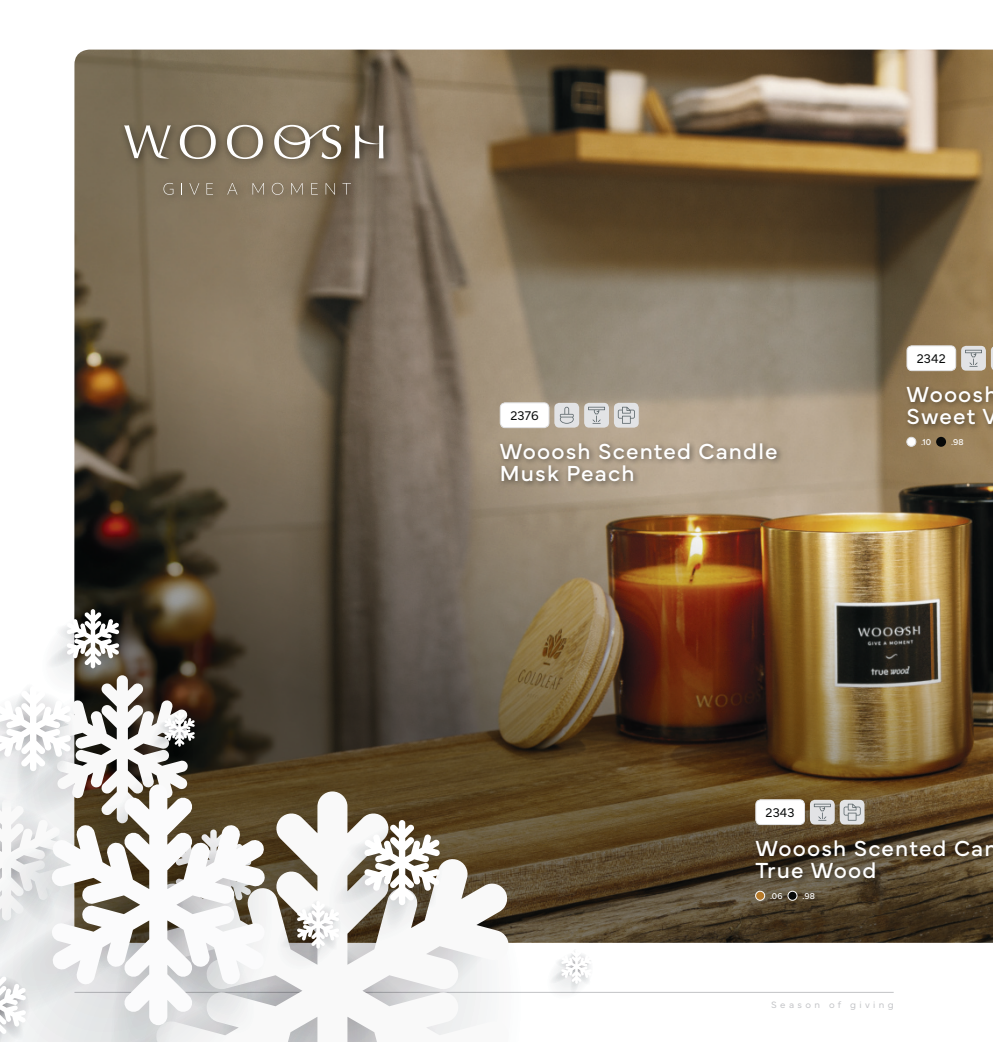
<style>
.page{position:relative;width:993px;height:1042px;background:#fff}
.page>*{position:absolute;margin:0;border:0;box-sizing:border-box;transform-origin:0 0}
.t1{font:22.75px/22.8px "Mundial";letter-spacing:.05em;color:#fff}
.t2{font:300 13.12px "Mundial";letter-spacing:.01em;color:#070909}
.t3{font:300 9.62px "Mundial";letter-spacing:.35em;color:#c2c3c6}
.t4{font:500 8.75px "Proxima Nova";color:#fff}
</style>
<div class="page">
<hr style="left:74px;top:992px;width:819px;height:1px;background:#c2c3c6">
<img style="left:74px;top:50px;width:918px;height:220px">
<img style="left:74px;top:270px;width:918px;height:673px">
<div style="left:118px;top:119px;width:275px;height:85px;background:#070909;opacity:.6"></div>
<svg style="left:355px;top:125px;width:28px;height:33px"></svg>
<svg style="left:163px;top:183px;width:10px;height:12px"></svg>
<svg style="left:181px;top:183px;width:1px;height:12px"></svg>
<svg style="left:189px;top:183px;width:10px;height:12px"></svg>
<svg style="left:206px;top:183px;width:7px;height:12px"></svg>
<svg style="left:227px;top:183px;width:10px;height:12px"></svg>
<svg style="left:252px;top:183px;width:12px;height:12px"></svg>
<svg style="left:272px;top:183px;width:11px;height:12px"></svg>
<svg style="left:291px;top:183px;width:11px;height:12px"></svg>
<svg style="left:311px;top:183px;width:7px;height:12px"></svg>
<svg style="left:325px;top:183px;width:10px;height:12px"></svg>
<svg style="left:342px;top:183px;width:9px;height:12px"></svg>
<svg style="left:124px;top:125px;width:47px;height:34px"></svg>
<svg style="left:180px;top:125px;width:36px;height:34px"></svg>
<svg style="left:227px;top:125px;width:36px;height:34px"></svg>
<svg style="left:274px;top:125px;width:67px;height:34px"></svg>
<div style="left:906px;top:437px;width:9px;height:9px;background:#fff;border-radius:50%"></div>
<div style="left:906px;top:437px;width:10px;height:10px;border:1px solid #dcdcdd;border-radius:50%"></div>
<svg style="left:990px;top:346px;width:2px;height:25px"></svg>
<svg style="left:960px;top:346px;width:25px;height:25px"></svg>
<svg style="left:964px;top:350px;width:17px;height:17px"></svg>
<div style="left:906px;top:346px;width:49px;height:25px;background:#fff;border-radius:5px"></div>
<div style="left:906px;top:345px;width:49px;height:26px;border:1px solid #e2e3e5;border-radius:5px"></div>
<svg style="left:935px;top:437px;width:10px;height:10px"></svg>
<div style="left:903px;top:383px;width:89px;height:49px;background:#070909;opacity:.5"></div>
<div style="left:767px;top:889px;width:21px;height:17px;background:#070909;opacity:.5"></div>
<div style="left:755px;top:891px;width:9px;height:9px;background:#b57929;border-radius:50%"></div>
<div style="left:755px;top:891px;width:9px;height:9px;border:1px solid #fff;border-radius:50%"></div>
<div style="left:839px;top:800px;width:25px;height:24px;background:#e2e3e5;border-radius:5px"></div>
<svg style="left:843px;top:804px;width:17px;height:16px"></svg>
<svg style="left:809px;top:800px;width:25px;height:24px"></svg>
<svg style="left:813px;top:804px;width:17px;height:16px"></svg>
<div style="left:755px;top:800px;width:49px;height:24px;background:#fff;border-radius:5px"></div>
<div style="left:755px;top:799px;width:49px;height:26px;border:1px solid #e2e3e5;border-radius:5px"></div>
<div style="left:799px;top:889px;width:22px;height:17px;background:#070909;opacity:.5"></div>
<div style="left:787px;top:891px;width:9px;height:9px;background:#070909;border-radius:50%"></div>
<div style="left:787px;top:891px;width:10px;height:9px;border:1px solid #fff;border-radius:50%"></div>
<div style="left:751px;top:836px;width:241px;height:50px;background:#070909;opacity:.5"></div>
<div style="left:554px;top:403px;width:25px;height:25px;background:#e2e3e5;border-radius:5px"></div>
<svg style="left:559px;top:407px;width:14px;height:17px"></svg>
<div style="left:613px;top:403px;width:25px;height:25px;background:#e2e3e5;border-radius:5px"></div>
<svg style="left:617px;top:407px;width:17px;height:17px"></svg>
<div style="left:584px;top:403px;width:24px;height:25px;background:#e2e3e5;border-radius:5px"></div>
<svg style="left:588px;top:407px;width:17px;height:17px"></svg>
<div style="left:500px;top:403px;width:48px;height:25px;background:#fff;border-radius:5px"></div>
<div style="left:499px;top:402px;width:50px;height:26px;border:1px solid #e2e3e5;border-radius:5px"></div>
<div style="left:496px;top:440px;width:287px;height:49px;background:#070909;opacity:.5"></div>
<svg style="left:510px;top:807px;width:18px;height:185px"></svg>
<svg style="left:447px;top:791px;width:63px;height:242px"></svg>
<svg style="left:550px;top:951px;width:41px;height:41px"></svg>
<svg style="left:0;top:606px;width:447px;height:436px"></svg>
<p class="t2" style="left:510px;top:410px;width:30px">2376</p>
<p class="t1" style="left:499px;top:439px;width:279px">Wooosh Scented Candle<br>Musk Peach</p>
<p class="t2" style="left:916px;top:353px;width:30px">2342</p>
<p class="t1" style="left:906px;top:382px;width:92px">Wooosh<br>Sweet V</p>
<p class="t4" style="left:920px;top:438px;width:11px">.10</p>
<p class="t4" style="left:950px;top:438px;width:14px">.98</p>
<p class="t2" style="left:765px;top:807px;width:31px">2343</p>
<p class="t1" style="left:755px;top:836px;width:244px">Wooosh Scented Can<br>True Wood</p>
<p class="t4" style="left:769px;top:892px;width:14px">.06</p>
<p class="t4" style="left:802px;top:892px;width:14px">.98</p>
<p class="t3" style="left:771px;top:1001px;width:124px">Season of giving</p>
</div>
